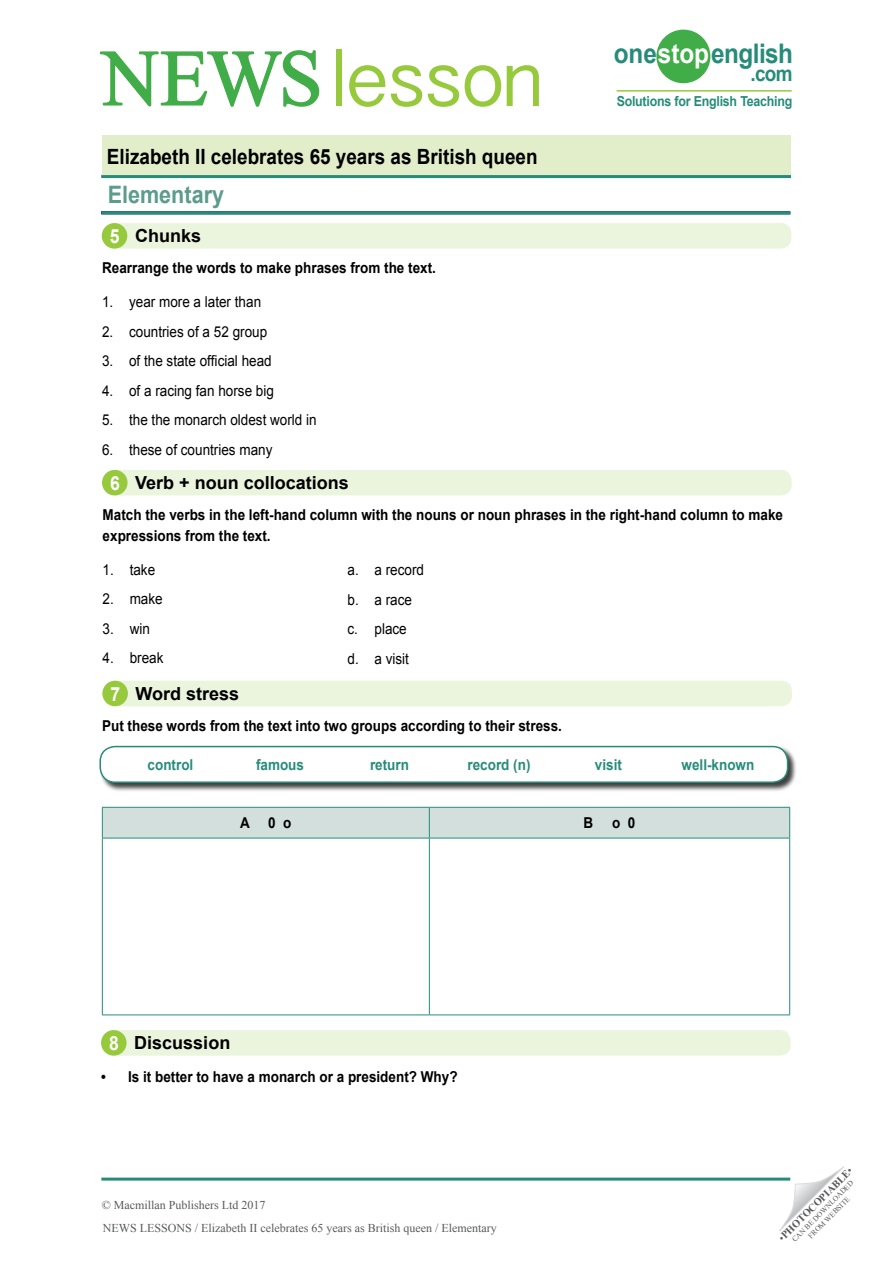
<style>
.page{position:relative;width:893px;height:1263px;background:#fff}
.page>*{position:absolute;margin:0;border:0;box-sizing:border-box;transform-origin:0 0}
.t1{font:75px "Telugu Sangam MN";letter-spacing:-.04em;color:#97c93d}
.t2{font:700 27px "Arial";letter-spacing:-.02em;color:#268c79;scale:.9 1}
.t3{font:700 24px "Arial";color:#5b9c8d;scale:.9 1}
.t4{font:700 21px "Arial";color:#000;scale:.9 1}
.t5{font:700 21px "Arial";color:#268c79;scale:.9 1}
.key_exercise_titles{font:700 19.5px "Arial";color:#fff;scale:.9 1}
.t6{font:700 18px "Arial";color:#000}
.body_text{font:700 15px/21px "Arial";color:#000;scale:.9 1}
.t7{font:15px "Arial";color:#000;scale:.9 1}
.key_exercise_titles-2{font:700 15px "Arial";color:#268c79;scale:.9 1}
.key_exercise_titles-3{font:700 15px "Arial";color:#000;scale:.9 1}
.t8{font:700 13.8px "Arial";letter-spacing:-.02em;color:#268c79;scale:.9 1}
.t9{font:12px "Times New Roman";color:#58595b}
.t10{font:700 10.5px "Times New Roman";color:#58595b}
.t11{font:7.5px/9px "Times New Roman";color:#58595b;text-align:center}
.s1{font-family:"Times New Roman";font-size:79.5px;color:#41ad49}
.s2{color:#fff}
.s3{font-weight:400}
</style>
<div class="page">
<svg style="left:779px;top:1167px;width:65px;height:64px"></svg>
<hr style="left:101px;top:1177px;width:689px;height:3px;background:#268c79">
<div style="left:102px;top:135px;width:688px;height:40px;background:#e1eec9"></div>
<hr style="left:102px;top:175px;width:689px;height:3px;background:#268c79">
<hr style="left:102px;top:211px;width:688px;height:3px;background:#268c79">
<svg style="left:99px;top:50px;width:221px;height:57px"></svg>
<div style="left:657px;top:30px;width:53px;height:52px;background:#41ad49;border-radius:50%"></div>
<div style="left:656px;top:30px;width:54px;height:53px;border:2px solid #41ad49;border-radius:50%"></div>
<hr style="left:617px;top:90px;width:175px;height:2px;background:#97c93d">
<div style="left:103px;top:470px;width:689px;height:25px;background:#ebf4dc;border-radius:10px"></div>
<div style="left:102px;top:470px;width:26px;height:25px;background:#97c93d;border-radius:50%"></div>
<div style="left:103px;top:1030px;width:688px;height:25px;background:#ebf4dc;border-radius:10px"></div>
<div style="left:101px;top:1030px;width:26px;height:25px;background:#97c93d;border-radius:50%"></div>
<div style="left:104px;top:681px;width:688px;height:25px;background:#ebf4dc;border-radius:10px"></div>
<div style="left:102px;top:681px;width:26px;height:25px;background:#97c93d;border-radius:50%"></div>
<div style="left:103px;top:223px;width:688px;height:26px;background:#ebf4dc;border-radius:10px"></div>
<div style="left:102px;top:223px;width:25px;height:26px;background:#97c93d;border-radius:50%"></div>
<div style="left:103px;top:808px;width:686px;height:30px;background:#d3dfdc"></div>
<hr style="left:102px;top:807px;width:327px;height:1px;background:#268c79">
<hr style="left:102px;top:808px;width:1px;height:30px;background:#268c79">
<hr style="left:429px;top:807px;width:361px;height:1px;background:#268c79">
<hr style="left:429px;top:808px;width:1px;height:30px;background:#268c79">
<hr style="left:789px;top:808px;width:1px;height:30px;background:#268c79">
<hr style="left:102px;top:838px;width:327px;height:1px;background:#268c79">
<hr style="left:102px;top:838px;width:1px;height:176px;background:#268c79">
<hr style="left:429px;top:838px;width:361px;height:1px;background:#268c79">
<hr style="left:429px;top:838px;width:1px;height:176px;background:#268c79">
<hr style="left:789px;top:838px;width:1px;height:176px;background:#268c79">
<hr style="left:102px;top:1014px;width:327px;height:1px;background:#268c79">
<hr style="left:429px;top:1014px;width:361px;height:1px;background:#268c79">
<div style="left:99px;top:745px;width:698px;height:47px;background:#000;opacity:.75"></div>
<div style="left:100px;top:746px;width:688px;height:36px;background:#fff;border-radius:15px"></div>
<div style="left:99px;top:746px;width:689px;height:37px;border:2px solid #268c79;border-radius:15px"></div>
<h1 class="t1" style="left:102px;top:36px;width:442px"><span class="s1">NEWS</span>lesson</h1>
<h2 class="t2" style="left:614px;top:35px;width:201px">one <span class="s2">stop</span> english</h2>
<h3 class="t5" style="left:751px;top:60px;width:48px">.com</h3>
<p class="t8" style="left:617px;top:92px;width:197px">Solutions for English Teaching</p>
<h3 class="t4" style="left:107px;top:142px;width:480px">Elizabeth II celebrates 65 years as British queen</h3>
<h3 class="t3" style="left:108px;top:178px;width:131px">Elementary</h3>
<p class="key_exercise_titles" style="left:110px;top:223px;width:12px">5</p>
<p class="t6" style="left:135px;top:224px;width:68px">Chunks</p>
<p class="body_text" style="left:102px;top:258px;width:372px">Rearrange the words to make phrases from the text.</p>
<p class="t7" style="left:102px;top:292px;width:178px">1. year more a later than</p>
<p class="t7" style="left:102px;top:321px;width:185px">2. countries of a 52 group</p>
<p class="t7" style="left:102px;top:351px;width:190px">3. of the state official head</p>
<p class="t7" style="left:102px;top:380px;width:192px">4. of a racing fan horse big</p>
<p class="t7" style="left:102px;top:410px;width:240px">5. the the monarch oldest world in</p>
<p class="t7" style="left:102px;top:439px;width:191px">6. these of countries many</p>
<p class="key_exercise_titles" style="left:110px;top:470px;width:12px">6</p>
<p class="t6" style="left:135px;top:471px;width:215px">Verb + noun collocations</p>
<p class="body_text" style="left:103px;top:505px;width:757px">Match the verbs in the left-hand column with the nouns or noun phrases in the right-hand column to make expressions from the text.</p>
<p class="t7" style="left:103px;top:560px;width:60px">1. take</p>
<p class="t7" style="left:103px;top:589px;width:68px">2. make</p>
<p class="t7" style="left:103px;top:619px;width:54px">3. win</p>
<p class="t7" style="left:103px;top:648px;width:69px">4. break</p>
<p class="t7" style="left:348px;top:560px;width:87px">a. a record</p>
<p class="t7" style="left:348px;top:590px;width:73px">b. a race</p>
<p class="t7" style="left:348px;top:619px;width:67px">c. place</p>
<p class="t7" style="left:348px;top:649px;width:70px">d. a visit</p>
<p class="key_exercise_titles" style="left:110px;top:681px;width:12px">7</p>
<p class="t6" style="left:136px;top:682px;width:105px">Word stress</p>
<p class="body_text" style="left:102px;top:716px;width:512px">Put these words from the text into two groups according to their stress.</p>
<p class="key_exercise_titles-2" style="left:148px;top:754px;width:52px">control</p>
<p class="key_exercise_titles-2" style="left:256px;top:754px;width:55px">famous</p>
<p class="key_exercise_titles-2" style="left:370px;top:754px;width:45px">return</p>
<p class="key_exercise_titles-2" style="left:467px;top:754px;width:72px">record (n)</p>
<p class="key_exercise_titles-2" style="left:595px;top:754px;width:32px">visit</p>
<p class="key_exercise_titles-2" style="left:682px;top:754px;width:82px">well-known</p>
<p class="key_exercise_titles-3" style="left:240px;top:813px;width:58px">A 0 o</p>
<p class="key_exercise_titles-3" style="left:584px;top:813px;width:12px">B</p>
<p class="key_exercise_titles-3" style="left:612px;top:813px;width:27px">o 0</p>
<p class="key_exercise_titles" style="left:109px;top:1030px;width:12px">8</p>
<p class="t6" style="left:134px;top:1031px;width:98px">Discussion</p>
<p class="body_text" style="left:101px;top:1066px;width:397px">• Is it better to have a monarch or a president? Why?</p>
<p class="t9" style="left:102px;top:1197px;width:165px">© Macmillan Publishers Ltd 2017</p>
<p class="t9" style="left:103px;top:1220px;width:395px">NEWS LESSONS / Elizabeth II celebrates 65 years as British queen / Elementary</p>
<p class="t10" style="left:775px;top:1234px;width:101px;rotate:-45deg"><span class="s3">•</span>PHOTOCOPIABLE<span class="s3">•</span></p>
<p class="t11" style="left:790px;top:1237px;width:85px;rotate:-45deg">CAN BE DOWNLOADED<br>FROM WEBSITE</p>
</div>
